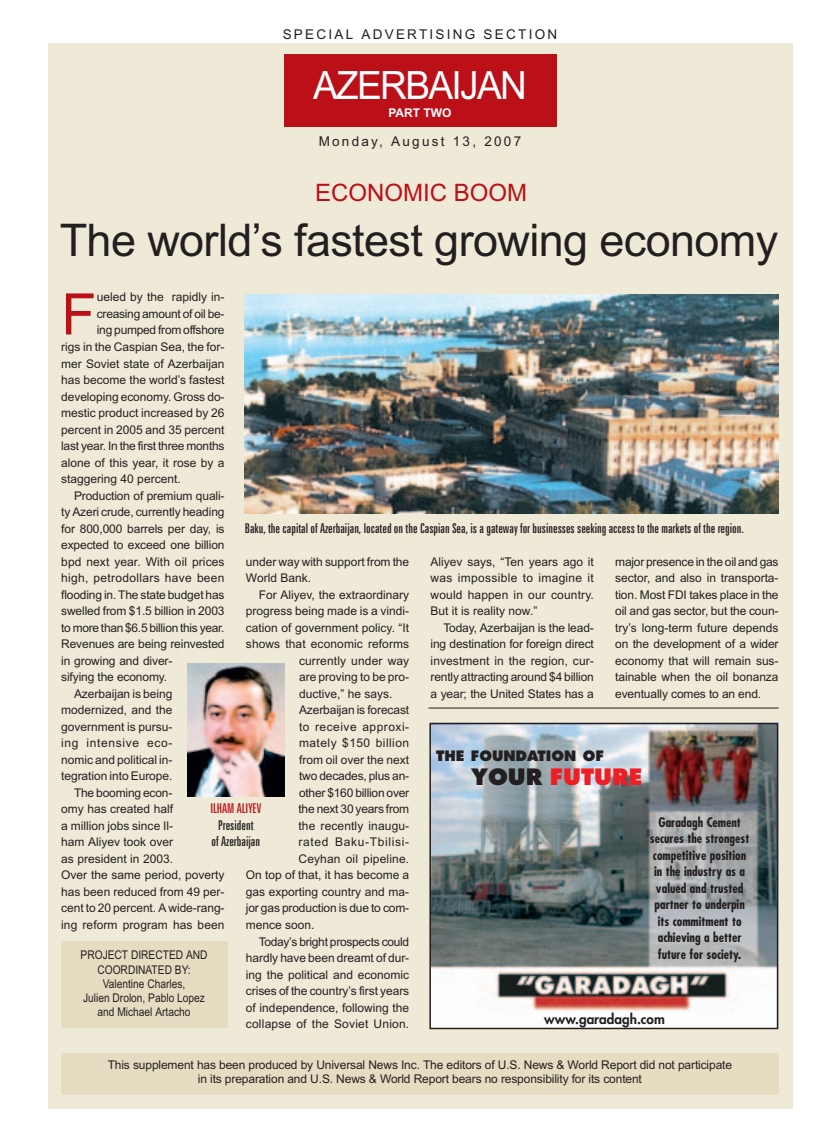
<style>
.page{position:relative;width:838px;height:1136px;background:#fff}
.page>*{position:absolute;margin:0;border:0;box-sizing:border-box;transform-origin:0 0}
.t1{font:57.3px "Arial MS";color:#bb1018}
.t2{font:45px "Arial MS";letter-spacing:-.015em;color:#231f20}
.t3{font:39px "Arial MS";letter-spacing:-.045em;color:#fff;scale:.95 1}
.t4{font:24px "Arial MS";color:#bb1018}
.t5{font:21.9px "Futura Extra Bold+GRTUFH";color:#ee1e24}
.t6{font:13.95px "Futura Extra Bold+GRTUFH";color:#231f20}
.t7{font:extra-condensed 13.5px/16.5px "Zurich BT";color:#231f20;text-align:center}
.t8{font:13.5px "Arial MS";letter-spacing:.165em;color:#231f20}
.t9{font:13.5px "Futura Heavy+QATQRY";color:#231f20}
.t10{font:12.9px/16.5px "Futura Condensed Bold+NBDTZF";color:#231f20;text-align:center}
.t11{font:12px/16.5px "Arial MS";color:#231f20;text-align:center}
.t12{font:12px "Arial MS";letter-spacing:-.02em;color:#231f20}
.t13{font:12px/14.2px "Arial MS";color:#231f20;text-align:center;scale:.85 1}
.t14{font:12px "Arial MS";letter-spacing:-.025em;color:#231f20}
.t15{font:12px "Arial MS";letter-spacing:.025em;color:#231f20}
.t16{font:12px "Arial MS";letter-spacing:.055em;color:#231f20}
.t17{font:12px "Arial MS";letter-spacing:.04em;color:#231f20}
.t18{font:12px "Arial Bold MS";color:#fff}
.s1{color:#231f20}
.s2{color:#bb1018}
</style>
<div class="page">
<img style="left:48px;top:43px;width:745px;height:1066px">
<p class="t8" style="left:283px;top:29px;width:276px">SPECIAL ADVERTISING SECTION</p>
<p class="t3" style="left:313px;top:71px;width:226px">AZERBAIJAN</p>
<p class="t18" style="left:388px;top:108px;width:65px">PART TWO</p>
<p class="t8" style="left:318px;top:136px;width:204px">Monday, August 13, 2007</p>
<p class="t4" style="left:315px;top:184px;width:214px">ECONOMIC BOOM</p>
<p class="t2" style="left:60px;top:224px;width:720px">The world’s fastest growing economy</p>
<p class="t1" style="left:61px;top:293px;width:36px">F</p>
<p class="t11" style="left:97px;top:290px;width:129px">ueled by the rapidly in-</p>
<p class="t14" style="left:97px;top:309px;width:129px">creasing amount of oil be-</p>
<p class="t12" style="left:97px;top:326px;width:129px">ing pumped from offshore</p>
<p class="t11" style="left:61px;top:339px;width:165px">rigs in the Caspian Sea, the for-</p>
<p class="t11" style="left:61px;top:356px;width:165px">mer Soviet state of Azerbaijan</p>
<p class="t11" style="left:61px;top:372px;width:165px">has become the world’s fastest</p>
<p class="t11" style="left:61px;top:389px;width:165px">developing economy. Gross do-</p>
<p class="t11" style="left:61px;top:405px;width:165px">mestic product increased by 26</p>
<p class="t11" style="left:61px;top:422px;width:165px">percent in 2005 and 35 percent</p>
<p class="t12" style="left:61px;top:441px;width:165px">last year. In the first three months</p>
<p class="t11" style="left:61px;top:455px;width:165px">alone of this year, it rose by a</p>
<p class="t11" style="left:61px;top:471px;width:121px">staggering 40 percent.</p>
<p class="t11" style="left:74px;top:488px;width:152px">Production of premium quali-</p>
<p class="t11" style="left:61px;top:504px;width:165px">ty Azeri crude, currently heading</p>
<p class="t11" style="left:61px;top:521px;width:165px">for 800,000 barrels per day, is</p>
<p class="t11" style="left:61px;top:537px;width:165px">expected to exceed one billion</p>
<p class="t11" style="left:61px;top:554px;width:165px">bpd next year. With oil prices</p>
<p class="t15" style="left:61px;top:573px;width:165px">high, petrodollars have been</p>
<p class="t11" style="left:61px;top:587px;width:165px">flooding in. The state budget has</p>
<p class="t11" style="left:61px;top:603px;width:165px">swelled from $1.5 billion in 2003</p>
<p class="t14" style="left:61px;top:623px;width:165px">to more than $6.5 billion this year.</p>
<p class="t11" style="left:61px;top:636px;width:165px">Revenues are being reinvested</p>
<p class="t11" style="left:61px;top:653px;width:113px">in growing and diver-</p>
<p class="t11" style="left:61px;top:669px;width:107px">sifying the economy.</p>
<p class="t11" style="left:74px;top:686px;width:100px">Azerbaijan is being</p>
<p class="t11" style="left:61px;top:702px;width:113px">modernized, and the</p>
<p class="t11" style="left:61px;top:719px;width:113px">government is pursu-</p>
<p class="t16" style="left:61px;top:738px;width:113px">ing intensive eco-</p>
<p class="t11" style="left:61px;top:752px;width:113px">nomic and political in-</p>
<p class="t11" style="left:61px;top:768px;width:113px">tegration into Europe.</p>
<p class="t11" style="left:74px;top:785px;width:100px">The booming econ-</p>
<p class="t11" style="left:61px;top:801px;width:113px">omy has created half</p>
<p class="t11" style="left:61px;top:818px;width:113px">a million jobs since Il-</p>
<p class="t11" style="left:61px;top:834px;width:113px">ham Aliyev took over</p>
<p class="t11" style="left:61px;top:851px;width:113px">as president in 2003.</p>
<p class="t11" style="left:61px;top:867px;width:165px">Over the same period, poverty</p>
<p class="t11" style="left:61px;top:884px;width:165px">has been reduced from 49 per-</p>
<p class="t11" style="left:61px;top:900px;width:165px">cent to 20 percent. A wide-rang-</p>
<p class="t11" style="left:61px;top:917px;width:165px">ing reform program has been</p>
<p class="t7" style="left:245px;top:520px;width:500px">Baku, the capital of Azerbaijan, located on the Caspian Sea, is a gateway for businesses seeking access to the markets of the region.</p>
<p class="t11" style="left:246px;top:554px;width:165px">under way with support from the</p>
<p class="t11" style="left:246px;top:570px;width:67px">World Bank.</p>
<p class="t11" style="left:259px;top:587px;width:152px">For Aliyev, the extraordinary</p>
<p class="t11" style="left:246px;top:603px;width:165px">progress being made is a vindi-</p>
<p class="t11" style="left:246px;top:620px;width:165px">cation of government policy. “It</p>
<p class="t11" style="left:246px;top:636px;width:165px">shows that economic reforms</p>
<p class="t11" style="left:299px;top:653px;width:112px">currently under way</p>
<p class="t11" style="left:299px;top:669px;width:112px">are proving to be pro-</p>
<p class="t11" style="left:299px;top:686px;width:95px">ductive,” he says.</p>
<p class="t11" style="left:299px;top:702px;width:112px">Azerbaijan is forecast</p>
<p class="t17" style="left:299px;top:722px;width:112px">to receive approxi-</p>
<p class="t17" style="left:299px;top:738px;width:112px">mately $150 billion</p>
<p class="t11" style="left:299px;top:752px;width:112px">from oil over the next</p>
<p class="t11" style="left:299px;top:768px;width:112px">two decades, plus an-</p>
<p class="t12" style="left:299px;top:788px;width:112px">other $160 billion over</p>
<p class="t12" style="left:298px;top:804px;width:112px">the next 30 years from</p>
<p class="t11" style="left:298px;top:818px;width:112px">the recently inaugu-</p>
<p class="t16" style="left:298px;top:837px;width:112px">rated Baku-Tbilisi-</p>
<p class="t11" style="left:298px;top:851px;width:112px">Ceyhan oil pipeline.</p>
<p class="t11" style="left:246px;top:867px;width:165px">On top of that, it has become a</p>
<p class="t11" style="left:246px;top:884px;width:165px">gas exporting country and ma-</p>
<p class="t11" style="left:246px;top:900px;width:165px">jor gas production is due to com-</p>
<p class="t11" style="left:246px;top:917px;width:70px">mence soon.</p>
<p class="t14" style="left:259px;top:936px;width:152px">Today’s bright prospects could</p>
<p class="t11" style="left:246px;top:950px;width:165px">hardly have been dreamt of dur-</p>
<p class="t11" style="left:246px;top:966px;width:165px">ing the political and economic</p>
<p class="t11" style="left:246px;top:983px;width:165px">crises of the country’s first years</p>
<p class="t11" style="left:246px;top:999px;width:165px">of independence, following the</p>
<p class="t11" style="left:246px;top:1016px;width:165px">collapse of the Soviet Union.</p>
<p class="t11" style="left:430px;top:554px;width:165px">Aliyev says, “Ten years ago it</p>
<p class="t15" style="left:430px;top:573px;width:165px">was impossible to imagine it</p>
<p class="t11" style="left:430px;top:587px;width:165px">would happen in our country.</p>
<p class="t11" style="left:430px;top:603px;width:108px">But it is reality now.”</p>
<p class="t11" style="left:443px;top:620px;width:152px">Today, Azerbaijan is the lead-</p>
<p class="t11" style="left:430px;top:636px;width:165px">ing destination for foreign direct</p>
<p class="t11" style="left:430px;top:653px;width:165px">investment in the region, cur-</p>
<p class="t11" style="left:430px;top:669px;width:165px">rently attracting around $4 billion</p>
<p class="t11" style="left:430px;top:686px;width:165px">a year; the United States has a</p>
<p class="t11" style="left:615px;top:554px;width:165px;text-align:justify">major presence in the oil and gas sector, and also in transporta&shy;tion. Most FDI takes place in the oil and gas sector, but the coun&shy;try’s long-term future depends on the development of a wider economy that will remain sus&shy;tainable when the oil bonanza eventually comes to an end.</p>
<p class="t6" style="left:436px;top:749px;width:169px">THE FOUNDATION OF</p>
<p class="t5" style="left:471px;top:768px;width:173px"><span class="s1">YOUR</span> FUTURE</p>
<p class="t7" style="left:210px;top:801px;width:52px"><span class="s2">ILHAM ALIYEV<br></span>President<br>of Azerbaijan</p>
<p class="t10" style="left:650px;top:814px;width:101px">Garadagh Cement secures the strongest competitive position in the industry as a valued and trusted partner to underpin its commitment to achieving a better future for society.</p>
<p class="t13" style="left:81px;top:948px;width:151px">PROJECT DIRECTED AND<br>COORDINATED BY:<br>Valentine Charles,<br>Julien Drolon, Pablo Lopez and Michael Artacho</p>
<p class="t9" style="left:544px;top:1011px;width:122px">www.garadagh.com</p>
<p class="t11" style="left:108px;top:1058px;width:626px;line-height:14.2px">This supplement has been produced by Universal News Inc. The editors of U.S. News &amp; World Report did not participate in its preparation and U.S. News &amp; World Report bears no responsibility for its content</p>
</div>
